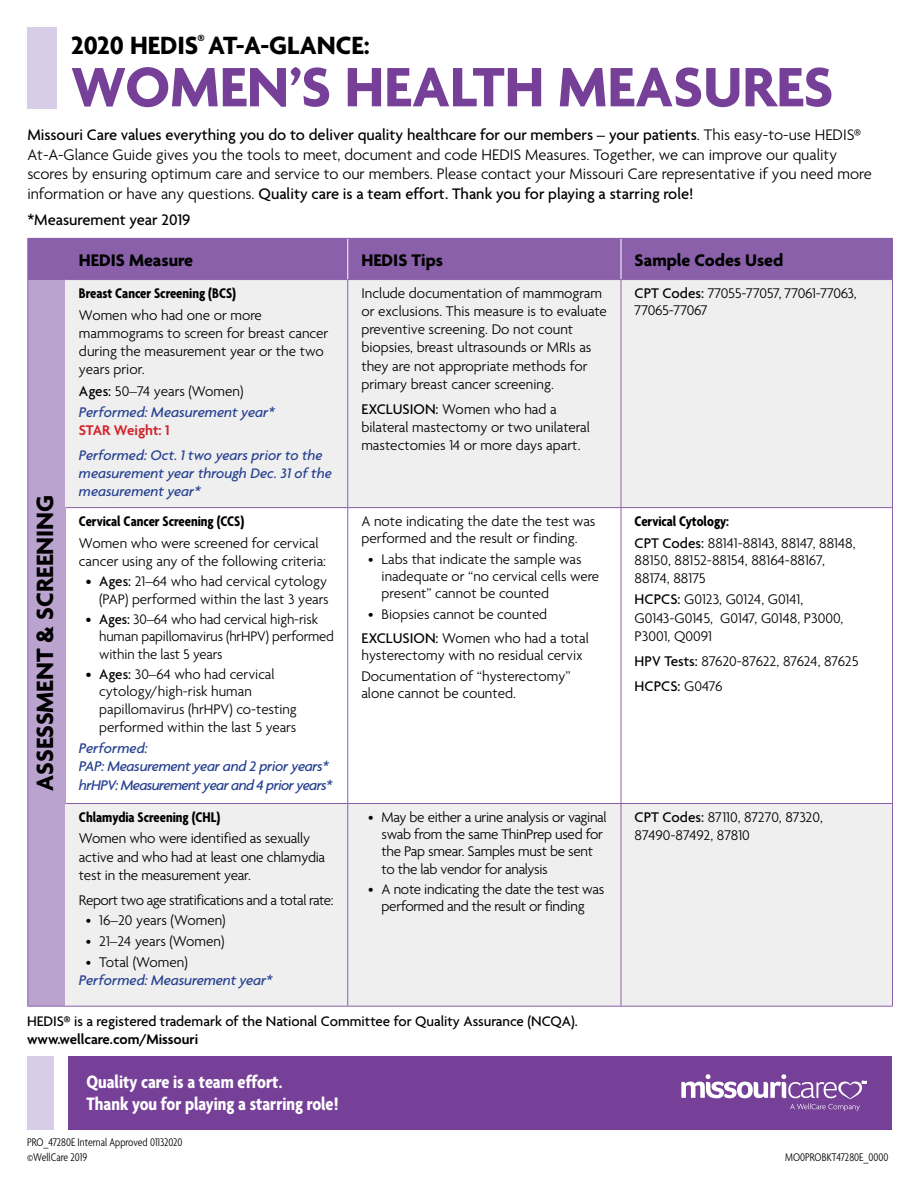
<style>
.page{position:relative;width:918px;height:1188px;background:#fff}
.page>*{position:absolute;margin:0;border:0;box-sizing:border-box;transform-origin:0 0}
.t1{font:700 60px "Agenda";color:#763f98}
.t2{font:700 27px "Agenda";color:#000}
.t3{font:700 25.5px "Agenda";color:#000}
.t4{font:700 condensed 19.5px "Agenda";color:#fff}
.t5{font:700 18.15px "Agenda";color:#000}
.t6{font:300 16.5px/19.5px "Agenda";color:#000}
.t7{font:500 16.5px "Agenda";color:#000}
.t8{font:300 15.15px/18.1px "Agenda";color:#000}
.t9{font:300 15.15px/17.2px "Agenda";letter-spacing:-.02em;color:#000}
.t10{font:italic 500 15.15px/18.1px "Agenda";letter-spacing:-.02em;color:#25408f}
.t11{font:italic 500 15.15px/21.5px "Agenda";color:#25408f}
.t12{font:700 condensed 15.15px/21.5px "Agenda";color:#000}
.t13{font:300 15.15px "Agenda";letter-spacing:-.03em;color:#000}
.t14{font:600 15.15px "Agenda";color:#d2232a}
.t15{font:300 15px/17.2px "Agenda";color:#000}
.t16{font:500 15px/18px "Agenda";color:#000}
.t17{font:italic 500 15px/18px "Agenda";color:#25408f}
.t18{font:300 condensed 12px/14.4px "Agenda";color:#000}
.s1{font-weight:500}
.s2{font-weight:300;font-stretch:normal}
.s3{font-style:normal;color:#000}
.s4{font-weight:300;font-style:normal;color:#000}
.s5{font-weight:700;font-stretch:condensed}
.s6{font-weight:600}
</style>
<div class="page">
<div style="left:28px;top:238px;width:37px;height:42px;background:#8960a9"></div>
<div style="left:65px;top:238px;width:283px;height:42px;background:#8960a9"></div>
<div style="left:348px;top:238px;width:273px;height:42px;background:#8960a9"></div>
<div style="left:621px;top:238px;width:271px;height:42px;background:#8960a9"></div>
<div style="left:28px;top:280px;width:37px;height:726px;background:#baa4cf"></div>
<div style="left:65px;top:280px;width:283px;height:228px;background:#efeff0"></div>
<div style="left:348px;top:280px;width:273px;height:228px;background:#efeff0"></div>
<div style="left:621px;top:280px;width:271px;height:228px;background:#efeff0"></div>
<div style="left:65px;top:804px;width:283px;height:202px;background:#efeff0"></div>
<div style="left:348px;top:804px;width:273px;height:202px;background:#efeff0"></div>
<div style="left:621px;top:804px;width:271px;height:202px;background:#efeff0"></div>
<hr style="left:347px;top:239px;width:1px;height:40px;background:#fff">
<hr style="left:621px;top:239px;width:1px;height:40px;background:#fff">
<hr style="left:892px;top:280px;width:1px;height:227px;background:#8960a9">
<hr style="left:347px;top:280px;width:1px;height:227px;background:#8960a9">
<hr style="left:621px;top:280px;width:1px;height:227px;background:#8960a9">
<hr style="left:65px;top:507px;width:283px;height:1px;background:#8960a9">
<hr style="left:348px;top:507px;width:273px;height:1px;background:#8960a9">
<hr style="left:621px;top:507px;width:272px;height:1px;background:#8960a9">
<hr style="left:892px;top:508px;width:1px;height:295px;background:#8960a9">
<hr style="left:65px;top:803px;width:283px;height:1px;background:#8960a9">
<hr style="left:348px;top:803px;width:273px;height:1px;background:#8960a9">
<hr style="left:621px;top:803px;width:272px;height:1px;background:#8960a9">
<hr style="left:347px;top:508px;width:1px;height:295px;background:#8960a9">
<hr style="left:621px;top:508px;width:1px;height:295px;background:#8960a9">
<hr style="left:347px;top:804px;width:1px;height:202px;background:#8960a9">
<hr style="left:621px;top:804px;width:1px;height:202px;background:#8960a9">
<hr style="left:892px;top:804px;width:1px;height:202px;background:#8960a9">
<hr style="left:65px;top:1006px;width:283px;height:1px;background:#8960a9">
<hr style="left:348px;top:1006px;width:273px;height:1px;background:#8960a9">
<hr style="left:621px;top:1006px;width:272px;height:1px;background:#8960a9">
<hr style="left:27px;top:279px;width:38px;height:1px;background:#8960a9">
<hr style="left:621px;top:279px;width:272px;height:1px;background:#8960a9">
<hr style="left:27px;top:280px;width:1px;height:228px;background:#8960a9">
<hr style="left:27px;top:508px;width:1px;height:296px;background:#8960a9">
<hr style="left:27px;top:804px;width:1px;height:202px;background:#8960a9">
<hr style="left:27px;top:238px;width:38px;height:1px;background:#8960a9">
<hr style="left:27px;top:239px;width:1px;height:40px;background:#8960a9">
<hr style="left:621px;top:238px;width:272px;height:1px;background:#8960a9">
<hr style="left:892px;top:239px;width:1px;height:40px;background:#8960a9">
<hr style="left:27px;top:1006px;width:38px;height:1px;background:#8960a9">
<div style="left:27px;top:27px;width:30px;height:82px;background:#d8cde6"></div>
<div style="left:27px;top:1056px;width:27px;height:74px;background:#d8cde6"></div>
<div style="left:68px;top:1056px;width:823px;height:74px;background:#763f98"></div>
<svg style="left:681px;top:1074px;width:185px;height:37px"></svg>
<p class="t2" style="left:71px;top:29px;width:300px">2020 HEDIS<sup>®</sup> AT-A-GLANCE:</p>
<h1 class="t1" style="left:71px;top:50px;width:764px">WOMEN’S HEALTH MEASURES</h1>
<p class="t6" style="left:27px;top:125px;width:846px"><span class="s1">Missouri Care values everything you do to deliver quality healthcare for our members – your patients</span>. This easy-to-use HEDIS® At-A-Glance Guide gives you the tools to meet, document and code HEDIS Measures. Together, we can improve our quality scores by ensuring optimum care and service to our members. Please contact your Missouri Care representative if you need more information or have any questions. <span class="s1">Quality care is a team effort. Thank you for playing a starring role!</span></p>
<p class="t7" style="left:27px;top:210px;width:165px">*Measurement year 2019</p>
<p class="t5" style="left:79px;top:249px;width:116px">HEDIS Measure</p>
<p class="t5" style="left:361px;top:249px;width:83px">HEDIS Tips</p>
<p class="t5" style="left:635px;top:249px;width:150px">Sample Codes Used</p>
<p class="t3" style="left:29px;top:791px;width:297px;rotate:-90deg">ASSESSMENT &amp; SCREENING</p>
<p class="t12" style="left:79px;top:282px;width:184px">Breast Cancer Screening (BCS)<br><span class="s2">Women who had one or more</span></p>
<p class="t8" style="left:79px;top:324px;width:251px">mammograms to screen for breast cancer during the measurement year or the two years prior.</p>
<p class="t11" style="left:79px;top:380px;width:197px"><span class="s3">Ages:</span> <span class="s4">50–74 years (Women)<br></span>Performed: Measurement year*</p>
<p class="t14" style="left:79px;top:421px;width:92px">STAR Weight: 1</p>
<p class="t17" style="left:79px;top:446px;width:254px">Performed: Oct. 1 two years prior to the measurement year through Dec. 31 of the measurement year*</p>
<p class="t8" style="left:79px;top:510px;width:241px;line-height:21.5px"><span class="s5">Cervical Cancer Screening (CCS)<br></span>Women who were screened for cervical</p>
<p class="t8" style="left:79px;top:552px;width:249px">cancer using any of the following criteria:</p>
<p class="t15" style="left:86px;top:573px;width:245px;text-align:right"><span class="s1">• Ages:</span> 21–64 who had cervical cytology (PAP) performed within the last 3 years</p>
<p class="t15" style="left:99px;top:610px;width:236px;text-indent:-13px"><span class="s1">• Ages:</span> 30–64 who had cervical high-risk human papillomavirus (hrHPV) performed within the last 5 years</p>
<p class="t15" style="left:99px;top:665px;width:199px;text-indent:-14px"><span class="s1">• Ages:</span> 30–64 who had cervical cytology/high-risk human papillomavirus (hrHPV) co-testing performed within the last 5 years</p>
<p class="t10" style="left:79px;top:739px;width:255px">Performed:<br>PAP: Measurement year and 2 prior years* hrHPV: Measurement year and 4 prior years*</p>
<p class="t8" style="left:79px;top:806px;width:233px;line-height:21.5px"><span class="s5">Chlamydia Screening (CHL)<br></span>Women who were identified as sexually</p>
<p class="t8" style="left:79px;top:847px;width:248px">active and who had at least one chlamydia test in the measurement year.</p>
<p class="t13" style="left:79px;top:891px;width:256px">Report two age stratifications and a total rate:</p>
<p class="t8" style="left:86px;top:911px;width:141px">• 16–20 years (Women)</p>
<p class="t8" style="left:86px;top:932px;width:140px">• 21–24 years (Women)</p>
<p class="t10" style="left:79px;top:953px;width:195px;text-indent:7px"><span class="s4">• Total (Women)<br></span>Performed: Measurement year*</p>
<p class="t8" style="left:361px;top:284px;width:247px">Include documentation of mammogram or exclusions. This measure is to evaluate preventive screening. Do not count biopsies, breast ultrasounds or MRIs as they are not appropriate methods for primary breast cancer screening.</p>
<p class="t8" style="left:361px;top:400px;width:230px"><span class="s1">EXCLUSION:</span> Women who had a bilateral mastectomy or two unilateral mastectomies 14 or more days apart.</p>
<p class="t8" style="left:361px;top:512px;width:236px;line-height:17.2px">A note indicating the date the test was performed and the result or finding.</p>
<p class="t15" style="left:382px;top:550px;width:219px;text-indent:-14px">• Labs that indicate the sample was inadequate or “no cervical cells were present” cannot be counted</p>
<p class="t15" style="left:368px;top:605px;width:181px">• Biopsies cannot be counted</p>
<p class="t8" style="left:361px;top:629px;width:229px;line-height:17.2px"><span class="s1">EXCLUSION:</span> Women who had a total hysterectomy with no residual cervix</p>
<p class="t8" style="left:361px;top:667px;width:211px;line-height:17.2px">Documentation of “hysterectomy” alone cannot be counted.</p>
<p class="t9" style="left:382px;top:808px;width:227px;text-indent:-13px">• May be either a urine analysis or vaginal swab from the same ThinPrep used for the Pap smear. Samples must be sent to the lab vendor for analysis</p>
<p class="t9" style="left:368px;top:880px;width:238px;text-align:center">• A note indicating the date the test was performed and the result or finding</p>
<p class="t16" style="left:27px;top:1011px;width:552px">HEDIS® is a registered trademark of the National Committee for Quality Assurance (NCQA). <span class="s6">www.wellcare.com/Missouri</span></p>
<p class="t4" style="left:87px;top:1070px;width:197px">Quality care is a team effort.</p>
<p class="t4" style="left:87px;top:1093px;width:253px">Thank you for playing a starring role!</p>
<p class="t18" style="left:27px;top:1135px;width:157px">PRO_47280E Internal Approved 01132020 ©WellCare 2019</p>
<p class="t8" style="left:635px;top:284px;width:224px;line-height:17.2px"><span class="s1">CPT Codes:</span> 77055-77057, 77061-77063,<br>77065-77067</p>
<p class="t8" style="left:635px;top:510px;width:223px;line-height:21.5px"><span class="s5">Cervical Cytology:<br></span><span class="s1">CPT Codes:</span> 88141-88143, 88147, 88148,</p>
<p class="t8" style="left:635px;top:551px;width:192px">88150, 88152-88154, 88164-88167,<br>88174, 88175</p>
<p class="t8" style="left:635px;top:590px;width:210px"><span class="s1">HCPCS:</span> G0123, G0124, G0141,<br>G0143-G0145, G0147, G0148, P3000,<br>P3001, Q0091</p>
<p class="t8" style="left:635px;top:648px;width:226px;line-height:25px"><span class="s1">HPV Tests:</span> 87620-87622, 87624, 87625<br><span class="s1">HCPCS:</span> G0476</p>
<p class="t8" style="left:635px;top:808px;width:190px"><span class="s1">CPT Codes:</span> 87110, 87270, 87320,<br>87490-87492, 87810</p>
<p class="t18" style="left:785px;top:1149px;width:105px">MO0PROBKT47280E_0000</p>
</div>
